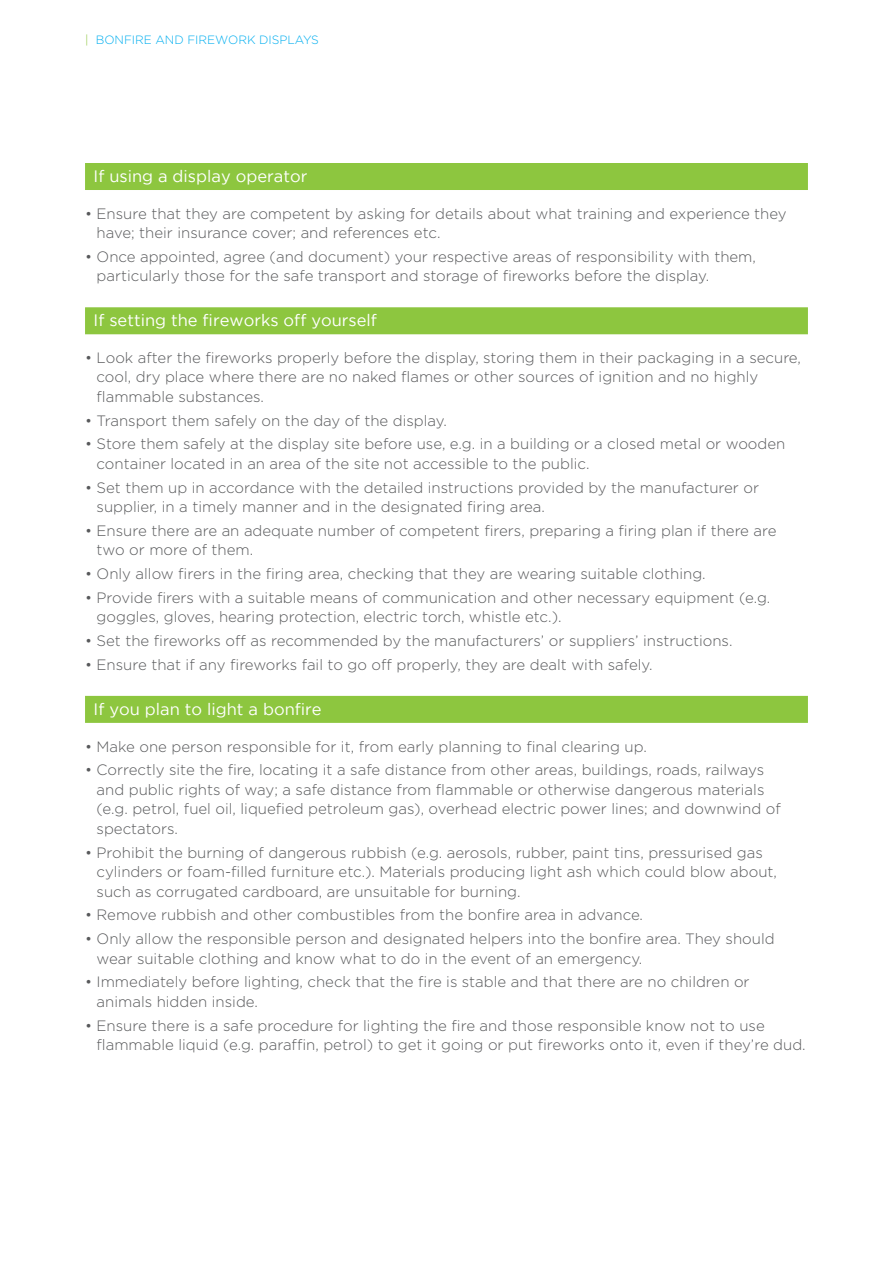
<style>
.page{position:relative;width:893px;height:1263px;background:#fff}
.page>*{position:absolute;margin:0;border:0;box-sizing:border-box;transform-origin:0 0}
.t1{font:16.5px "Gotham";color:#fff}
.t2{font:300 15px/19.5px "Gotham HTF";color:#58595b}
.t3{font:300 12px "Gotham HTF";color:#00aeef}
.s1{color:#8dc63f}
</style>
<div class="page">
<div style="left:85px;top:163px;width:723px;height:27px;background:#8dc63f"></div>
<div style="left:85px;top:307px;width:723px;height:27px;background:#8dc63f"></div>
<div style="left:85px;top:696px;width:723px;height:27px;background:#8dc63f"></div>
<p class="t3" style="left:85px;top:33px;width:235px"><span class="s1">|</span> BONFIRE AND FIREWORK DISPLAYS</p>
<p class="t1" style="left:94px;top:167px;width:215px">If using a display operator</p>
<p class="t2" style="left:97px;top:203px;width:692px;text-indent:-12px">• Ensure that they are competent by asking for details about what training and experience they have; their insurance cover; and references etc.</p>
<p class="t2" style="left:97px;top:247px;width:661px;text-indent:-12px">• Once appointed, agree (and document) your respective areas of responsibility with them, particularly those for the safe transport and storage of freworks before the display.</p>
<p class="t1" style="left:94px;top:311px;width:285px">If setting the fireworks off yourself</p>
<p class="t2" style="left:97px;top:348px;width:706px;text-indent:-12px">• Look after the freworks properly before the display, storing them in their packaging in a secure, cool, dry place where there are no naked fames or other sources of ignition and no highly fammable substances.</p>
<p class="t2" style="left:85px;top:410px;width:363px">• Transport them safely on the day of the display.</p>
<p class="t2" style="left:97px;top:434px;width:690px;text-indent:-12px">• Store them safely at the display site before use, e.g. in a building or a closed metal or wooden container located in an area of the site not accessible to the public.</p>
<p class="t2" style="left:97px;top:477px;width:664px;text-indent:-12px">• Set them up in accordance with the detailed instructions provided by the manufacturer or supplier, in a timely manner and in the designated fring area.</p>
<p class="t2" style="left:97px;top:521px;width:681px;text-indent:-12px">• Ensure there are an adequate number of competent frers, preparing a fring plan if there are two or more of them.</p>
<p class="t2" style="left:85px;top:564px;width:622px">• Only allow frers in the fring area, checking that they are wearing suitable clothing.</p>
<p class="t2" style="left:97px;top:588px;width:675px;text-indent:-12px">• Provide frers with a suitable means of communication and other necessary equipment (e.g. goggles, gloves, hearing protection, electric torch, whistle etc.).</p>
<p class="t2" style="left:85px;top:631px;width:649px">• Set the freworks off as recommended by the manufacturers’ or suppliers’ instructions.</p>
<p class="t2" style="left:85px;top:655px;width:569px">• Ensure that if any freworks fail to go off properly, they are dealt with safely.</p>
<p class="t1" style="left:94px;top:700px;width:230px">If you plan to light a bonfire</p>
<p class="t2" style="left:85px;top:736px;width:563px">• Make one person responsible for it, from early planning to fnal clearing up.</p>
<p class="t2" style="left:85px;top:760px;width:681px;text-align:right">• Correctly site the fre, locating it a safe distance from other areas, buildings, roads, railways and public rights of way; a safe distance from fammable or otherwise dangerous materials</p>
<p class="t2" style="left:97px;top:799px;width:686px">(e.g. petrol, fuel oil, liquefed petroleum gas), overhead electric power lines; and downwind of spectators.</p>
<p class="t2" style="left:97px;top:842px;width:682px;text-indent:-12px">• Prohibit the burning of dangerous rubbish (e.g. aerosols, rubber, paint tins, pressurised gas cylinders or foam-flled furniture etc.). Materials producing light ash which could blow about, such as corrugated cardboard, are unsuitable for burning.</p>
<p class="t2" style="left:85px;top:905px;width:559px">• Remove rubbish and other combustibles from the bonfre area in advance.</p>
<p class="t2" style="left:97px;top:929px;width:680px;text-indent:-12px">• Only allow the responsible person and designated helpers into the bonfre area. They should wear suitable clothing and know what to do in the event of an emergency.</p>
<p class="t2" style="left:97px;top:972px;width:654px;text-indent:-12px">• Immediately before lighting, check that the fre is stable and that there are no children or animals hidden inside.</p>
<p class="t2" style="left:97px;top:1015px;width:711px;text-indent:-12px">• Ensure there is a safe procedure for lighting the fre and those responsible know not to use fammable liquid (e.g. paraffn, petrol) to get it going or put freworks onto it, even if they’re dud.</p>
</div>
